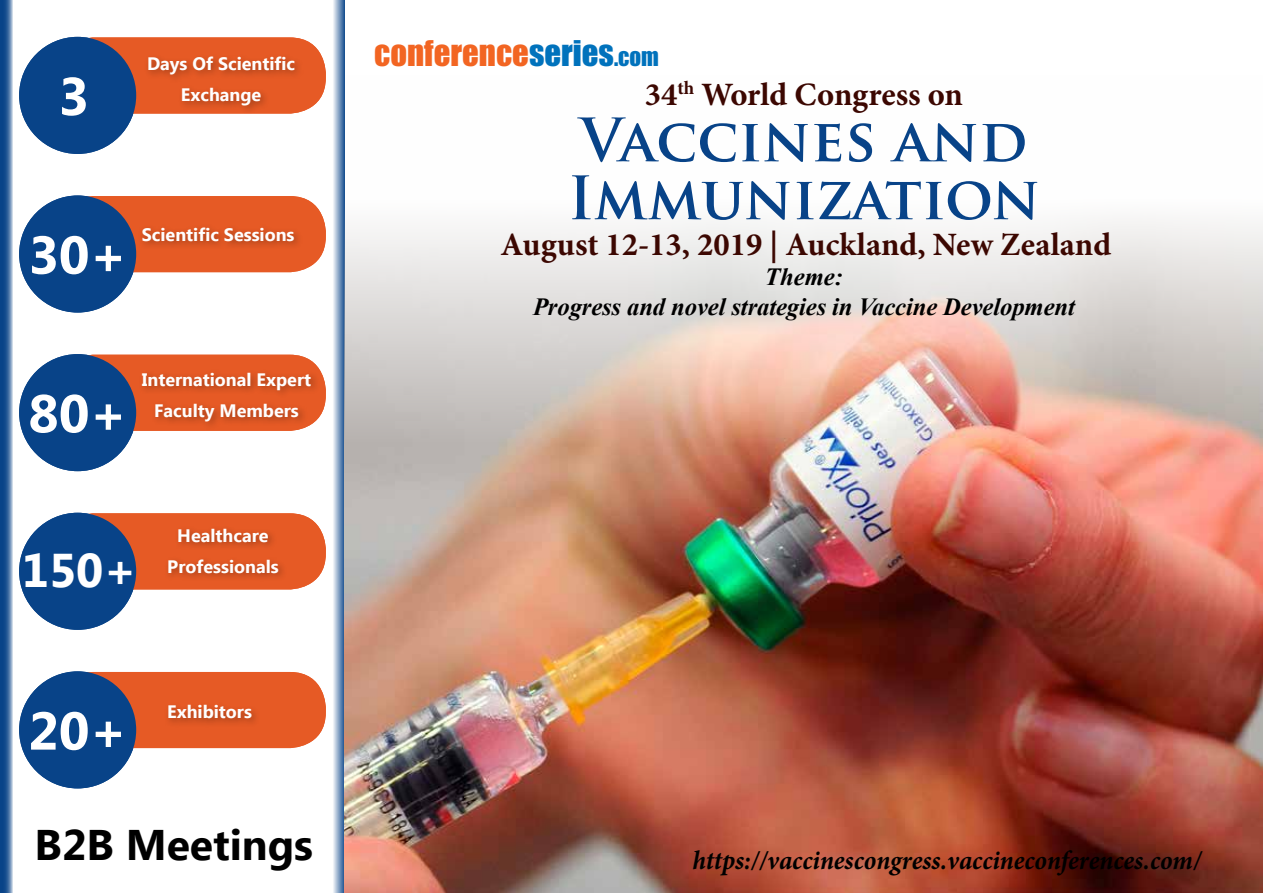
<style>
.page{position:relative;width:1263px;height:893px;background:#fff}
.page>*{position:absolute;margin:0;border:0;box-sizing:border-box;transform-origin:0 0}
.t1{font:700 58.2px/57.9px "Trajan Pro";color:#084388}
.t2{font:700 53.25px "Ebrima";color:#fff}
.t3{font:700 47.25px "Ebrima";color:#fff}
.t4{font:700 42.75px "Ebrima";color:#000}
.t5{font:32.7px "Impact";color:#f26522}
.t6{font:700 32.55px "Minion Pro";color:#3c0701}
.t7{font:italic 700 26.85px "Minion Pro";letter-spacing:-.005em;color:#000;scale:.95 1}
.t8{font:italic 700 24.6px/29.5px "Times New Roman";letter-spacing:-.005em;color:#000;text-align:center}
.t9{font:700 18px/30.9px "Ebrima";color:#fff;text-align:center}
.s1{color:#0072bc}
.s2{font-size:22.95px;color:#0072bc}
</style>
<div class="page">
<svg style="left:333px;top:0;width:12px;height:893px"></svg>
<img style="left:345px;top:219px;width:918px;height:674px">
<div style="left:58px;top:37px;width:268px;height:77px;background:#e65a25;border-radius:36px"></div>
<div style="left:19px;top:37px;width:117px;height:117px;background:#084388;border-radius:50%"></div>
<div style="left:144px;top:53px;width:160px;height:62px;background:#000;opacity:.3"></div>
<div style="left:58px;top:196px;width:268px;height:76px;background:#e65a25;border-radius:36px"></div>
<div style="left:19px;top:195px;width:117px;height:118px;background:#084388;border-radius:50%"></div>
<div style="left:138px;top:224px;width:165px;height:27px;background:#000;opacity:.3"></div>
<div style="left:58px;top:355px;width:268px;height:76px;background:#e65a25;border-radius:36px"></div>
<div style="left:19px;top:354px;width:117px;height:117px;background:#084388;border-radius:50%"></div>
<div style="left:138px;top:369px;width:182px;height:61px;background:#000;opacity:.3"></div>
<div style="left:58px;top:513px;width:268px;height:76px;background:#e65a25;border-radius:36px"></div>
<div style="left:19px;top:513px;width:117px;height:117px;background:#084388;border-radius:50%"></div>
<div style="left:164px;top:525px;width:124px;height:57px;background:#000;opacity:.3"></div>
<div style="left:58px;top:672px;width:268px;height:76px;background:#e65a25;border-radius:36px"></div>
<div style="left:19px;top:671px;width:117px;height:117px;background:#084388;border-radius:50%"></div>
<div style="left:164px;top:701px;width:97px;height:27px;background:#000;opacity:.3"></div>
<svg style="left:0;top:0;width:13px;height:893px"></svg>
<h2 class="t2" style="left:58px;top:57px;width:32px">3</h2>
<p class="t9" style="left:147px;top:49px;width:150px">Days Of Scientific<br>Exchange</p>
<h2 class="t2" style="left:28px;top:215px;width:100px">30+</h2>
<p class="t9" style="left:142px;top:220px;width:154px">Scientific Sessions</p>
<h2 class="t2" style="left:28px;top:374px;width:100px">80+</h2>
<p class="t9" style="left:142px;top:365px;width:171px">International Expert<br>Faculty Members</p>
<h3 class="t3" style="left:22px;top:535px;width:116px">150+</h3>
<p class="t9" style="left:167px;top:521px;width:113px">Healthcare<br>Professionals</p>
<h2 class="t2" style="left:28px;top:691px;width:100px">20+</h2>
<p class="t9" style="left:167px;top:697px;width:86px">Exhibitors</p>
<h3 class="t4" style="left:35px;top:813px;width:280px">B2B Meetings</h3>
<h3 class="t5" style="left:374px;top:28px;width:286px">CONFERENCE<span class="s1">SERIES</span><span class="s2">.COM</span></h3>
<h3 class="t6" style="left:645px;top:71px;width:320px">34<sup>th</sup> World Congress on</h3>
<h1 class="t1" style="left:567px;top:112px;width:474px">Vaccines and<br>Immunization</h1>
<h3 class="t6" style="left:501px;top:222px;width:612px">August 12-13, 2019 | Auckland, New Zealand</h3>
<h3 class="t8" style="left:533px;top:261px;width:543px">Theme:<br>Progress and novel strategies in Vaccine Development</h3>
<h3 class="t7" style="left:692px;top:841px;width:537px">https://vaccinescongress.vaccineconferences.com/</h3>
</div>
